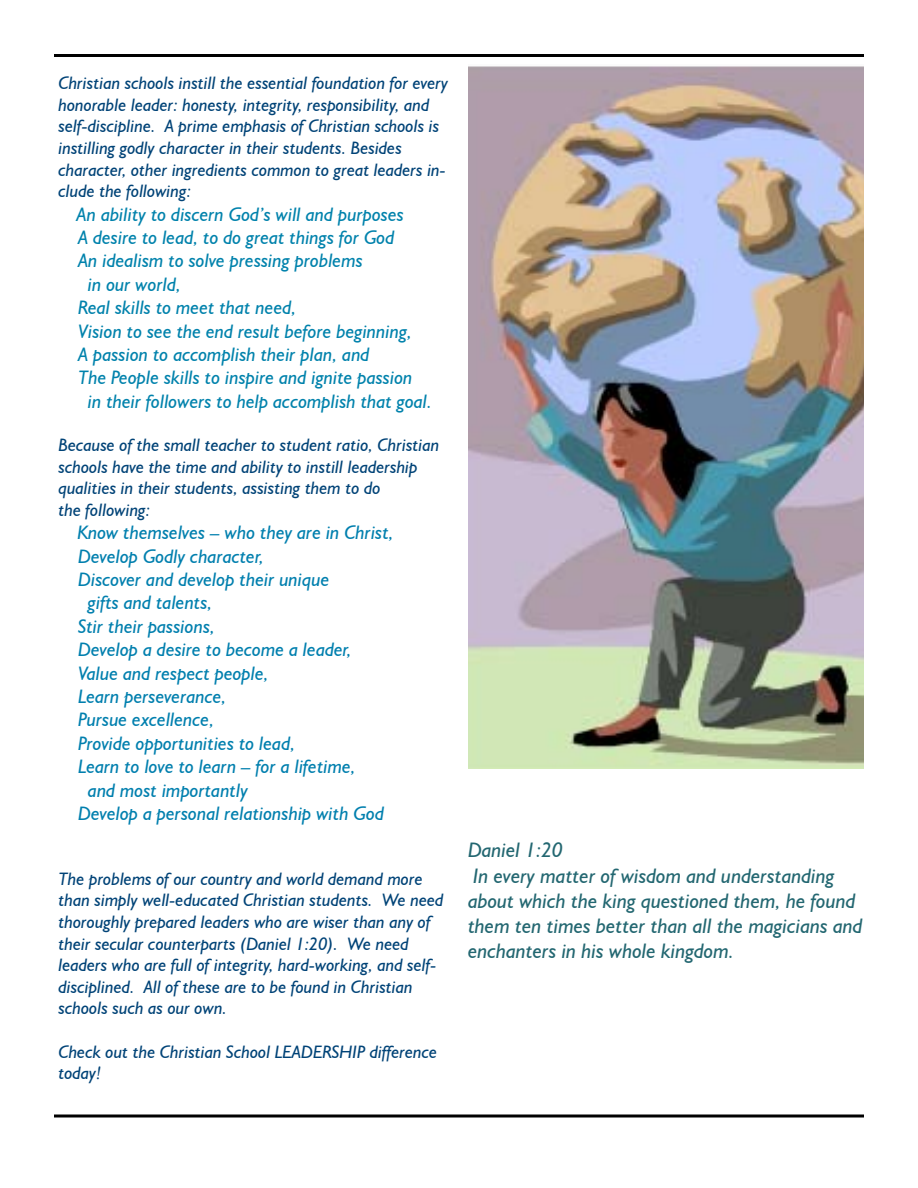
<style>
.page{position:relative;width:918px;height:1188px;background:#fff}
.page>*{position:absolute;margin:0;border:0;box-sizing:border-box;transform-origin:0 0}
.t1{font:italic 21px/25.2px "Humanist 521 BT";color:#236771}
.t2{font:italic 19.5px "Humanist 521 BT";color:#007fae}
.t3{font:italic 19.5px "Humanist 521 BT";color:#0082ac}
.t4{font:italic 18px/21.6px "Humanist 521 BT";color:#004377}
</style>
<div class="page">
<svg style="left:54px;top:1114px;width:810px;height:4px;background:#3f3f3f"></svg>
<hr style="left:54px;top:54px;width:810px;height:3px;background:#000">
<img style="left:468px;top:66px;width:396px;height:702px">
<p class="t4" style="left:58px;top:72px;width:391px">Christian schools instill the essential foundation for every honorable leader: honesty, integrity, responsibility, and self-discipline. A prime emphasis of Christian schools is instilling godly character in their students. Besides character, other ingredients common to great leaders in&shy;clude the following:</p>
<p class="t3" style="left:77px;top:202px;width:329px">An ability to discern God’s will and purposes</p>
<p class="t3" style="left:78px;top:225px;width:318px">A desire to lead, to do great things for God</p>
<p class="t3" style="left:78px;top:249px;width:286px">An idealism to solve pressing problems</p>
<p class="t3" style="left:88px;top:272px;width:94px">in our world,</p>
<p class="t3" style="left:78px;top:296px;width:220px">Real skills to meet that need,</p>
<p class="t3" style="left:78px;top:319px;width:336px">Vision to see the end result before beginning,</p>
<p class="t3" style="left:78px;top:342px;width:293px">A passion to accomplish their plan, and</p>
<p class="t3" style="left:78px;top:366px;width:336px">The People skills to inspire and ignite passion</p>
<p class="t3" style="left:88px;top:389px;width:346px">in their followers to help accomplish that goal.</p>
<p class="t4" style="left:58px;top:434px;width:382px">Because of the small teacher to student ratio, Christian schools have the time and ability to instill leadership qualities in their students, assisting them to do<br>the following:</p>
<p class="t2" style="left:77px;top:521px;width:318px">Know themselves – who they are in Christ,</p>
<p class="t2" style="left:78px;top:544px;width:187px">Develop Godly character,</p>
<p class="t2" style="left:78px;top:567px;width:253px">Discover and develop their unique</p>
<p class="t2" style="left:88px;top:591px;width:126px">gifts and talents,</p>
<p class="t2" style="left:78px;top:614px;width:138px">Stir their passions,</p>
<p class="t2" style="left:78px;top:638px;width:275px">Develop a desire to become a leader,</p>
<p class="t2" style="left:78px;top:661px;width:192px">Value and respect people,</p>
<p class="t2" style="left:78px;top:684px;width:150px">Learn perseverance,</p>
<p class="t2" style="left:78px;top:708px;width:138px">Pursue excellence,</p>
<p class="t2" style="left:78px;top:731px;width:219px">Provide opportunities to lead,</p>
<p class="t2" style="left:78px;top:755px;width:279px">Learn to love to learn – for a lifetime,</p>
<p class="t2" style="left:88px;top:778px;width:162px">and most importantly</p>
<p class="t2" style="left:78px;top:801px;width:307px">Develop a personal relationship with God</p>
<p class="t4" style="left:58px;top:868px;width:387px">The problems of our country and world demand more than simply well-educated Christian students. We need thoroughly prepared leaders who are wiser than any of their secular counterparts (Daniel 1:20). We need leaders who are full of integrity, hard-working, and self&shy;disciplined. All of these are to be found in Christian schools such as our own.</p>
<p class="t4" style="left:58px;top:1040px;width:380px">Check out the Christian School LEADERSHIP difference today!</p>
<p class="t1" style="left:468px;top:837px;width:396px">Daniel 1:20<br>In every matter of wisdom and understanding about which the king questioned them, he found them ten times better than all the magicians and enchanters in his whole kingdom.</p>
</div>
